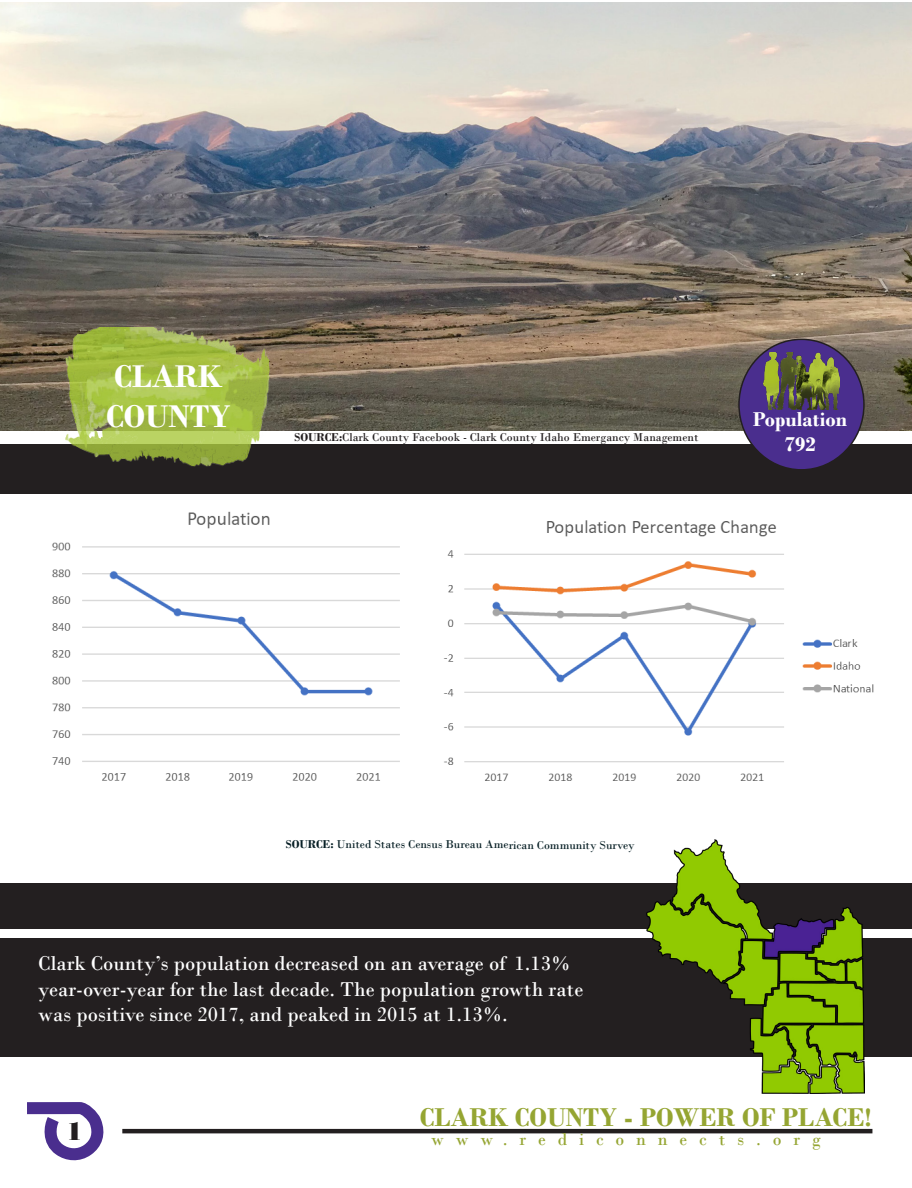
<style>
.page{position:relative;width:912px;height:1188px;background:#fff}
.page>*{position:absolute;margin:0;border:0;box-sizing:border-box;transform-origin:0 0}
.t1{font:700 33px/39.6px "Bodoni";color:#fff}
.t2{font:700 27px "Bodoni";color:#95a532}
.t3{font:27px "Bodoni MT Black";color:#231f20}
.t4{font:21px/25.2px "Bodoni";color:#fff}
.t5{font:700 21px "Bodoni";color:#fff}
.t6{font:18px "Bodoni";letter-spacing:.66em;color:#95a532}
.t7{font:12px "Bodoni";color:#231f20}
.t8{font:12px "Bodoni";letter-spacing:-.005em;color:#061e24}
.s1{font-weight:700}
</style>
<div class="page">
<svg style="left:27px;top:1102px;width:77px;height:59px"></svg>
<hr style="left:122px;top:1129px;width:750px;height:4px;background:#231f20">
<img style="left:0;top:2px;width:911px;height:428px">
<div style="left:0;top:883px;width:911px;height:45px;background:#231f20"></div>
<div style="left:0;top:445px;width:911px;height:49px;background:#231f20"></div>
<div style="left:0;top:938px;width:911px;height:119px;background:#231f20"></div>
<img style="left:66px;top:327px;width:203px;height:140px">
<div style="left:738px;top:339px;width:125px;height:131px;background:#4a2e8e;border-radius:50%"></div>
<img style="left:763px;top:352px;width:75px;height:57px">
<img style="left:646px;top:840px;width:218px;height:253px">
<img style="left:52px;top:511px;width:348px;height:270px">
<img style="left:444px;top:520px;width:430px;height:261px">
<p class="t1" style="left:106px;top:357px;width:126px">CLARK<br>COUNTY</p>
<p class="t7" style="left:294px;top:430px;width:405px"><span class="s1">SOURCE:</span>Clark County Facebook - Clark County Idaho Emergancy Management</p>
<p class="t5" style="left:753px;top:407px;width:95px">Population</p>
<p class="t5" style="left:784px;top:432px;width:32px">792</p>
<p class="t8" style="left:286px;top:837px;width:350px"><span class="s1">SOURCE:</span> United States Census Bureau American Community Survey</p>
<p class="t4" style="left:38px;top:951px;width:546px">Clark County’s population decreased on an average of 1.13% year-over-year for the last decade. The population growth rate was positive since 2017, and peaked in 2015 at 1.13%.</p>
<p class="t3" style="left:66px;top:1115px;width:19px">1</p>
<p class="t2" style="left:420px;top:1101px;width:453px">CLARK COUNTY - POWER OF PLACE!</p>
<p class="t6" style="left:431px;top:1129px;width:391px">www.rediconnects.org</p>
</div>
